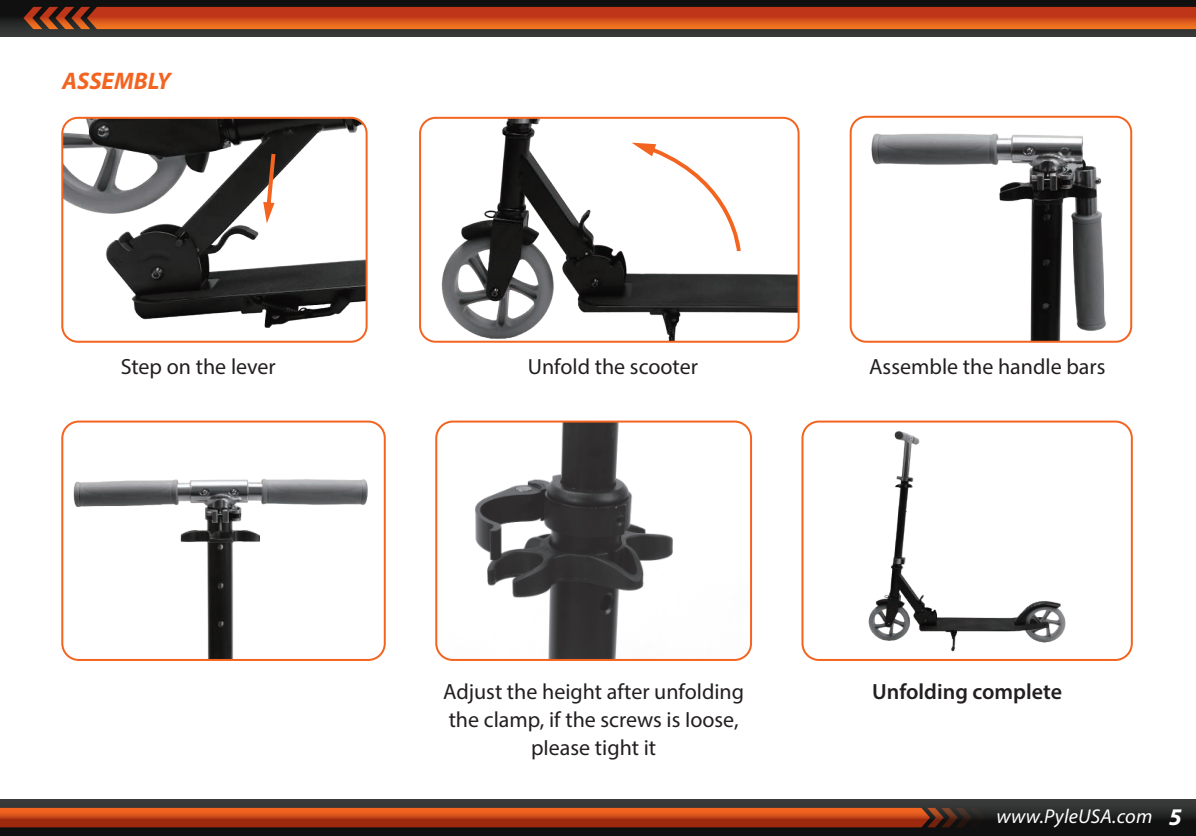
<style>
.page{position:relative;width:1196px;height:836px;background:#fff}
.page>*{position:absolute;margin:0;border:0;box-sizing:border-box;transform-origin:0 0}
.t1{font:italic 700 24px "Myriad Pro";color:#f36421}
.t2{font:22px/28px "Myriad Pro";color:#231f20;text-align:center}
.t3{font:600 22px "Myriad Pro";color:#231f20}
.t4{font:italic 20px "Myriad Pro";letter-spacing:.01em;color:#fff}
.s1{font-weight:700;font-size:24px}
</style>
<div class="page">
<svg style="left:0;top:799px;width:1195px;height:36px;background:#242322"></svg>
<svg style="left:0;top:807px;width:985px;height:20px;background:#b44118"></svg>
<svg style="left:0;top:0;width:1195px;height:37px;background:#252423"></svg>
<svg style="left:23px;top:7px;width:1172px;height:22px;background:#ca4a1c"></svg>
<img style="left:64px;top:118px;width:302px;height:223px">
<svg style="left:263px;top:154px;width:12px;height:69px"></svg>
<div style="left:61px;top:117px;width:306px;height:225px;border:2px solid #f36421;border-radius:16px"></div>
<img style="left:420px;top:118px;width:378px;height:223px">
<svg style="left:631px;top:142px;width:109px;height:109px"></svg>
<div style="left:419px;top:117px;width:380px;height:225px;border:2px solid #f36421;border-radius:16px"></div>
<img style="left:852px;top:117px;width:278px;height:224px">
<div style="left:849px;top:116px;width:282px;height:226px;border:2px solid #f36421;border-radius:16px"></div>
<img style="left:64px;top:479px;width:304px;height:180px">
<div style="left:61px;top:420px;width:325px;height:240px;border:2px solid #f36421;border-radius:17px"></div>
<img style="left:436px;top:423px;width:315px;height:236px">
<div style="left:435px;top:420px;width:317px;height:240px;border:2px solid #f36421;border-radius:17px"></div>
<img style="left:868px;top:431px;width:198px;height:221px">
<div style="left:801px;top:420px;width:331px;height:240px;border:2px solid #f36421;border-radius:17px"></div>
<p class="t1" style="left:62px;top:65px;width:110px">ASSEMBLY</p>
<p class="t2" style="left:121px;top:352px;width:157px">Step on the lever</p>
<p class="t2" style="left:527px;top:352px;width:172px">Unfold the scooter</p>
<p class="t2" style="left:869px;top:352px;width:238px">Assemble the handle bars</p>
<p class="t2" style="left:443px;top:677px;width:302px">Adjust the height after unfolding the clamp, if the screws is Ioose, pIease tight it</p>
<p class="t3" style="left:872px;top:677px;width:191px">Unfolding complete</p>
<p class="t4" style="left:996px;top:804px;width:187px">www.PyleUSA.com <span class="s1">5</span></p>
</div>
